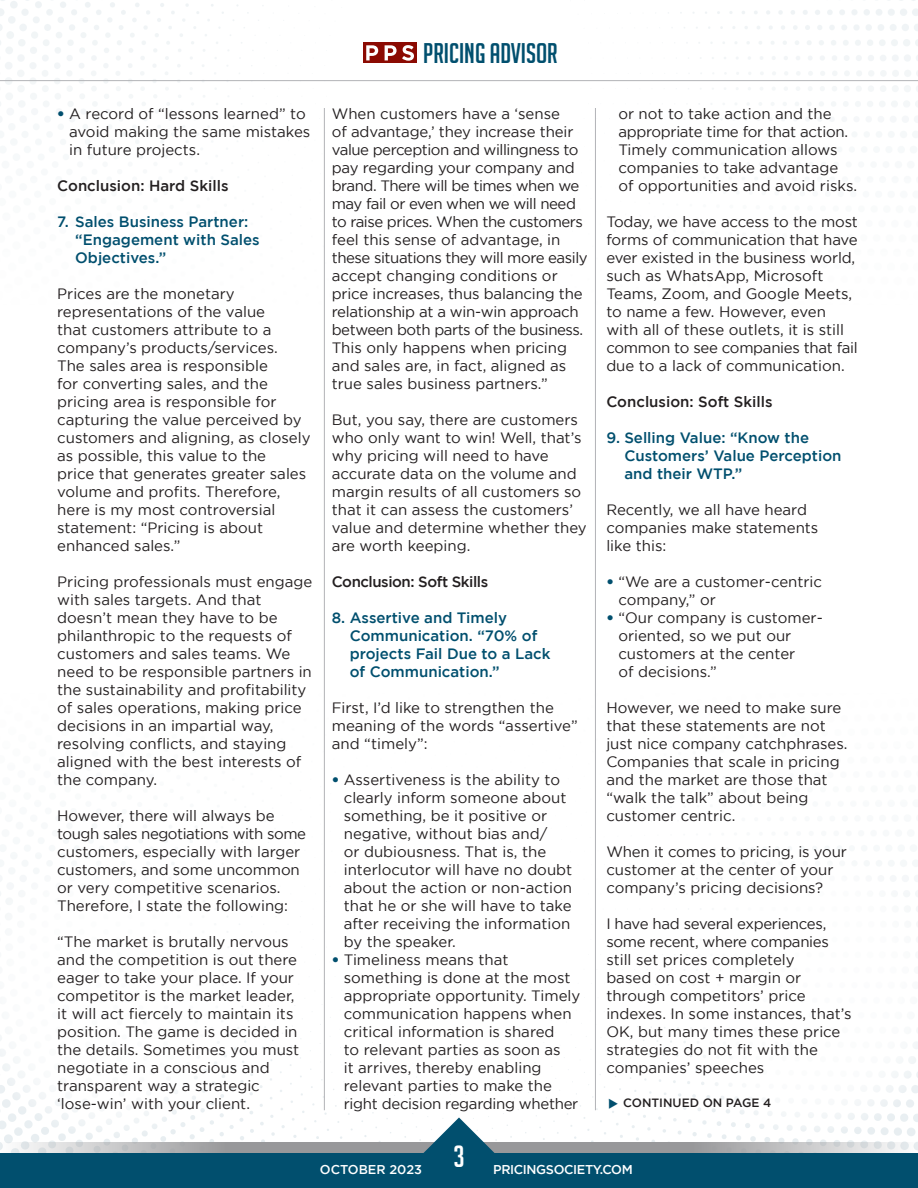
<style>
.page{position:relative;width:918px;height:1188px;background:#fff}
.page>*{position:absolute;margin:0;border:0;box-sizing:border-box;transform-origin:0 0}
.t1{font:30px "Big Noodle Titling";color:#fff}
.t2{font:27.75px "Big Noodle Titling";color:#014f6e}
.t3{font:15px/18px "Gotham";color:#231f20}
.t4{font:15px/18px "Gotham";letter-spacing:-.02em;color:#231f20}
.t5{font:500 15px/18px "Gotham";color:#014f6e}
.t6{font:500 15px "Gotham";color:#231f20}
.t7{font:500 15px "Gotham";letter-spacing:-.03em;color:#231f20}
.t8{font:500 12.75px "Gotham";letter-spacing:-.03em;color:#fff}
.t9{font:500 12.75px "Gotham";color:#fff}
.t10{font:500 12px "Gotham";color:#231f20}
.s1{font-weight:900;color:#014f6e}
.s2{color:#014f6e}
</style>
<div class="page">
<svg style="left:0;top:1142px;width:410px;height:11px;background:#b2b3b4"></svg>
<svg style="left:508px;top:1142px;width:410px;height:11px;background:#b2b2b4"></svg>
<div style="left:0;top:1153px;width:918px;height:35px;background:#014f6e"></div>
<img style="left:0;top:0;width:918px;height:248px">
<div style="left:363px;top:43px;width:18px;height:20px;background:#8b0a02"></div>
<div style="left:381px;top:43px;width:18px;height:20px;background:linear-gradient(to bottom,#8b0a02,#8b0a02)"></div>
<div style="left:400px;top:43px;width:17px;height:20px;background:#8b0a02"></div>
<svg style="left:366px;top:45px;width:12px;height:15px"></svg>
<svg style="left:385px;top:45px;width:29px;height:16px"></svg>
<hr style="left:0;top:80px;width:918px;height:1px;background:#b2b3b7">
<svg style="left:0;top:893px;width:249px;height:247px"></svg>
<svg style="left:670px;top:893px;width:248px;height:247px"></svg>
<svg style="left:410px;top:1117px;width:98px;height:36px"></svg>
<hr style="left:595px;top:108px;width:1px;height:1002px;background:#b2b3b7">
<hr style="left:324px;top:108px;width:1px;height:1002px;background:#b2b3b7">
<p class="t2" style="left:423px;top:38px;width:136px">PRICING ADVISOR</p>
<p class="t3" style="left:69px;top:104px;width:243px;text-indent:-12px"><span class="s1">•</span> A record of “lessons learned” to avoid making the same mistakes in future projects.</p>
<p class="t6" style="left:57px;top:177px;width:173px">Conclusion: Hard Skills</p>
<p class="t5" style="left:75px;top:212px;width:186px;text-indent:-18px">7. Sales Business Partner: “Engagement with Sales<br>Objectives.”</p>
<p class="t3" style="left:57px;top:284px;width:255px">Prices are the monetary representations of the value<br>that customers attribute to a company’s products/services.<br>The sales area is responsible<br>for converting sales, and the pricing area is responsible for capturing the value perceived by customers and aligning, as closely as possible, this value to the<br>price that generates greater sales volume and profits. Therefore, here is my most controversial statement: “Pricing is about enhanced sales.”</p>
<p class="t3" style="left:57px;top:572px;width:257px">Pricing professionals must engage with sales targets. And that doesn’t mean they have to be philanthropic to the requests of customers and sales teams. We need to be responsible partners in the sustainability and profitability of sales operations, making price decisions in an impartial way, resolving conflicts, and staying aligned with the best interests of the company.</p>
<p class="t3" style="left:57px;top:806px;width:250px">However, there will always be tough sales negotiations with some customers, especially with larger customers, and some uncommon or very competitive scenarios.<br>Therefore, I state the following:</p>
<p class="t3" style="left:57px;top:932px;width:244px">“The market is brutally nervous and the competition is out there eager to take your place. If your competitor is the market leader, it will act fiercely to maintain its position. The game is decided in the details. Sometimes you must negotiate in a conscious and transparent way a strategic ‘lose-win’ with your client.</p>
<p class="t4" style="left:332px;top:104px;width:257px">When customers have a ‘sense<br>of advantage,’ they increase their value perception and willingness to pay regarding your company and brand. There will be times when we may fail or even when we will need to raise prices. When the customers feel this sense of advantage, in these situations they will more easily accept changing conditions or price increases, thus balancing the relationship at a win-win approach between both parts of the business.<br>This only happens when pricing and sales are, in fact, aligned as true sales business partners.”</p>
<p class="t3" style="left:332px;top:410px;width:256px">But, you say, there are customers who only want to win! Well, that’s why pricing will need to have accurate data on the volume and margin results of all customers so that it can assess the customers’ value and determine whether they are worth keeping.</p>
<p class="t7" style="left:332px;top:573px;width:158px">Conclusion: Soft Skills</p>
<p class="t5" style="left:350px;top:608px;width:202px;text-indent:-18px">8. Assertive and Timely<br>Communication. “70% of projects Fail Due to a Lack of Communication.”</p>
<p class="t3" style="left:332px;top:698px;width:247px">First, I’d like to strengthen the meaning of the words “assertive” and “timely”:</p>
<p class="t3" style="left:344px;top:770px;width:230px;text-indent:-12px"><span class="s1">•</span> Assertiveness is the ability to clearly inform someone about something, be it positive or negative, without bias and/<br>or dubiousness. That is, the interlocutor will have no doubt about the action or non-action that he or she will have to take after receiving the information by the speaker.</p>
<p class="t3" style="left:344px;top:950px;width:238px;text-indent:-12px"><span class="s1">•</span> Timeliness means that something is done at the most appropriate opportunity. Timely communication happens when critical information is shared<br>to relevant parties as soon as<br>it arrives, thereby enabling relevant parties to make the right decision regarding whether</p>
<p class="t3" style="left:618px;top:104px;width:240px">or not to take action and the appropriate time for that action.<br>Timely communication allows companies to take advantage of opportunities and avoid risks.</p>
<p class="t3" style="left:606px;top:212px;width:253px">Today, we have access to the most forms of communication that have ever existed in the business world, such as WhatsApp, Microsoft<br>Teams, Zoom, and Google Meets, to name a few. However, even with all of these outlets, it is still common to see companies that fail due to a lack of communication.</p>
<p class="t6" style="left:606px;top:393px;width:168px">Conclusion: Soft Skills</p>
<p class="t5" style="left:624px;top:428px;width:219px;text-indent:-18px">9. Selling Value: “Know the<br>Customers’ Value Perception and their WTP.”</p>
<p class="t3" style="left:606px;top:500px;width:214px">Recently, we all have heard companies make statements like this:</p>
<p class="t3" style="left:618px;top:572px;width:205px;text-indent:-12px"><span class="s1">•</span> “We are a customer-centric company,” or</p>
<p class="t3" style="left:618px;top:608px;width:206px;text-indent:-12px"><span class="s1">•</span> “Our company is customer&shy;oriented, so we put our customers at the center<br>of decisions.”</p>
<p class="t3" style="left:606px;top:698px;width:243px">However, we need to make sure that these statements are not just nice company catchphrases.<br>Companies that scale in pricing and the market are those that “walk the talk” about being customer centric.</p>
<p class="t3" style="left:606px;top:842px;width:242px">When it comes to pricing, is your customer at the center of your company’s pricing decisions?</p>
<p class="t3" style="left:606px;top:914px;width:247px">I have had several experiences, some recent, where companies still set prices completely<br>based on cost + margin or through competitors’ price indexes. In some instances, that’s<br>OK, but many times these price strategies do not fit with the companies’ speeches</p>
<p class="t10" style="left:608px;top:1096px;width:165px"><span class="s2">◆</span> CONTINUED ON PAGE 4</p>
<p class="t9" style="left:320px;top:1163px;width:104px">OCTOBER 2023</p>
<p class="t1" style="left:453px;top:1140px;width:13px">3</p>
<p class="t8" style="left:493px;top:1163px;width:141px">PRICINGSOCIETY.COM</p>
</div>
